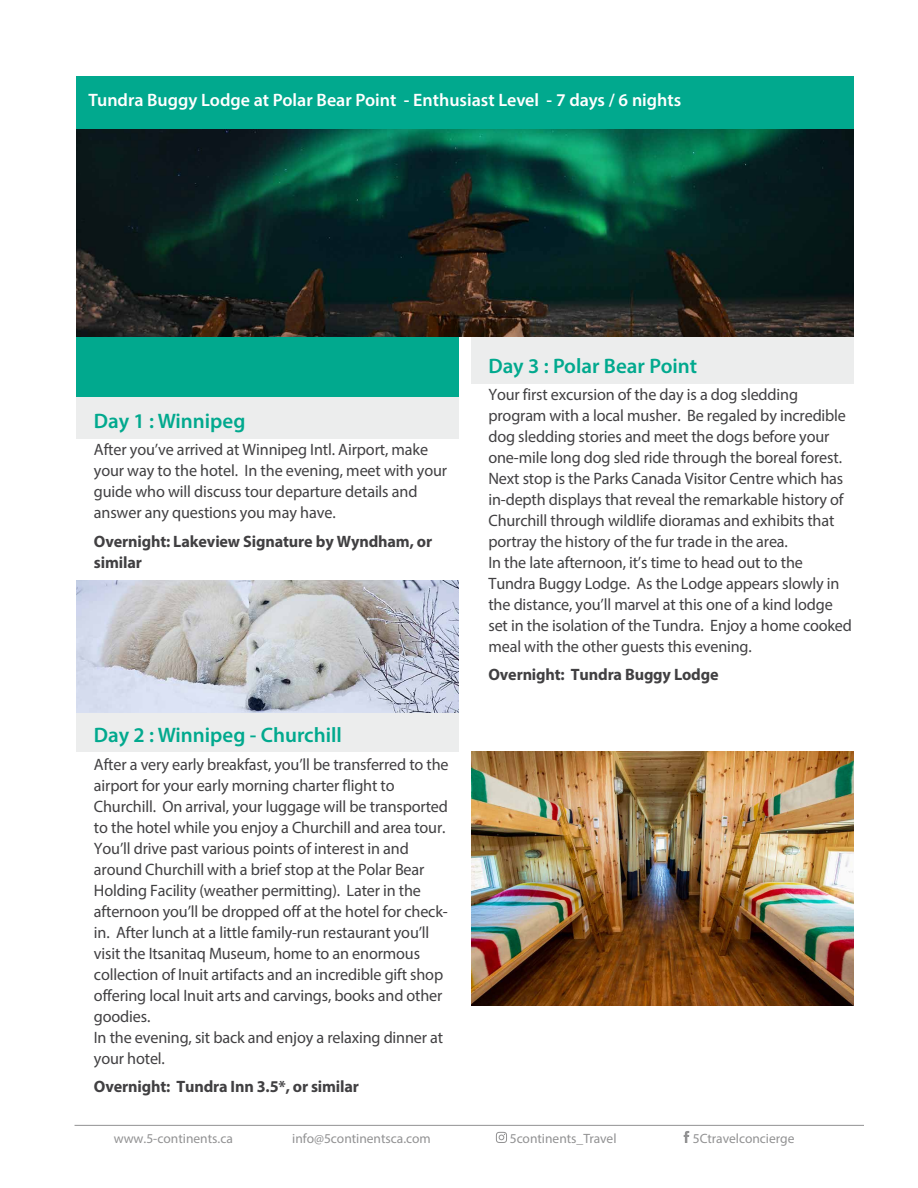
<style>
.page{position:relative;width:918px;height:1188px;background:#fff}
.page>*{position:absolute;margin:0;border:0;box-sizing:border-box;transform-origin:0 0}
.t1{font:600 21px "Myriad Pro";color:#01a98e}
.t2{font:600 18px "Myriad Pro";color:#fff}
.t3{font:16.5px/21px "Myriad Pro";letter-spacing:-.01em;color:#414042}
.t4{font:700 16.5px/21px "Myriad Pro";letter-spacing:-.01em;color:#414042}
.t5{font:13.5px "Myriad Pro";color:#929293}
</style>
<div class="page">
<div style="left:76px;top:391px;width:382px;height:48px;background:#eceded"></div>
<div style="left:471px;top:337px;width:383px;height:47px;background:#eceded"></div>
<div style="left:76px;top:713px;width:382px;height:39px;background:#eceded"></div>
<img style="left:76px;top:128px;width:778px;height:209px">
<div style="left:76px;top:76px;width:778px;height:52px;background:#01a98e"></div>
<svg style="left:496px;top:1132px;width:11px;height:11px"></svg>
<svg style="left:684px;top:1131px;width:5px;height:12px"></svg>
<hr style="left:75px;top:1125px;width:789px;height:1px;background:#929293">
<div style="left:76px;top:337px;width:383px;height:60px;background:#01a98e"></div>
<img style="left:471px;top:752px;width:383px;height:254px">
<img style="left:76px;top:581px;width:382px;height:132px">
<p class="t2" style="left:89px;top:88px;width:594px">Tundra Buggy Lodge at Polar Bear Point - Enthusiast Level - 7 days / 6 nights</p>
<p class="t1" style="left:94px;top:408px;width:153px">Day 1 : Winnipeg</p>
<p class="t3" style="left:94px;top:439px;width:355px">After you’ve arrived at Winnipeg Intl. Airport, make your way to the hotel. In the evening, meet with your guide who will discuss tour departure details and answer any questions you may have.</p>
<p class="t4" style="left:94px;top:530px;width:340px">Overnight: Lakeview Signature by Wyndham, or similar</p>
<p class="t1" style="left:94px;top:722px;width:249px">Day 2 : Winnipeg - Churchill</p>
<p class="t3" style="left:94px;top:753px;width:356px">After a very early breakfast, you’ll be transferred to the airport for your early morning charter flight to Churchill. On arrival, your luggage will be transported to the hotel while you enjoy a Churchill and area tour.<br>You’ll drive past various points of interest in and around Churchill with a brief stop at the Polar Bear Holding Facility (weather permitting). Later in the afternoon you’ll be dropped off at the hotel for check&shy;in. After lunch at a little family-run restaurant you’ll visit the Itsanitaq Museum, home to an enormous collection of Inuit artifacts and an incredible gift shop offering local Inuit arts and carvings, books and other goodies.<br>In the evening, sit back and enjoy a relaxing dinner at your hotel.</p>
<p class="t4" style="left:94px;top:1075px;width:267px">Overnight: Tundra Inn 3.5*, or similar</p>
<p class="t1" style="left:488px;top:352px;width:210px">Day 3 : Polar Bear Point</p>
<p class="t3" style="left:488px;top:383px;width:365px">Your first excursion of the day is a dog sledding program with a local musher. Be regaled by incredible dog sledding stories and meet the dogs before your one-mile long dog sled ride through the boreal forest.<br>Next stop is the Parks Canada Visitor Centre which has in-depth displays that reveal the remarkable history of Churchill through wildlife dioramas and exhibits that portray the history of the fur trade in the area.<br>In the late afternoon, it’s time to head out to the Tundra Buggy Lodge. As the Lodge appears slowly in the distance, you’ll marvel at this one of a kind lodge set in the isolation of the Tundra. Enjoy a home cooked meal with the other guests this evening.</p>
<p class="t4" style="left:488px;top:664px;width:232px">Overnight: Tundra Buggy Lodge</p>
<p class="t5" style="left:114px;top:1130px;width:121px">www.5-continents.ca</p>
<p class="t5" style="left:292px;top:1130px;width:140px">info@5continentsca.com</p>
<p class="t5" style="left:510px;top:1130px;width:108px">5continents_Travel</p>
<p class="t5" style="left:693px;top:1130px;width:103px">5Ctravelconcierge</p>
</div>
